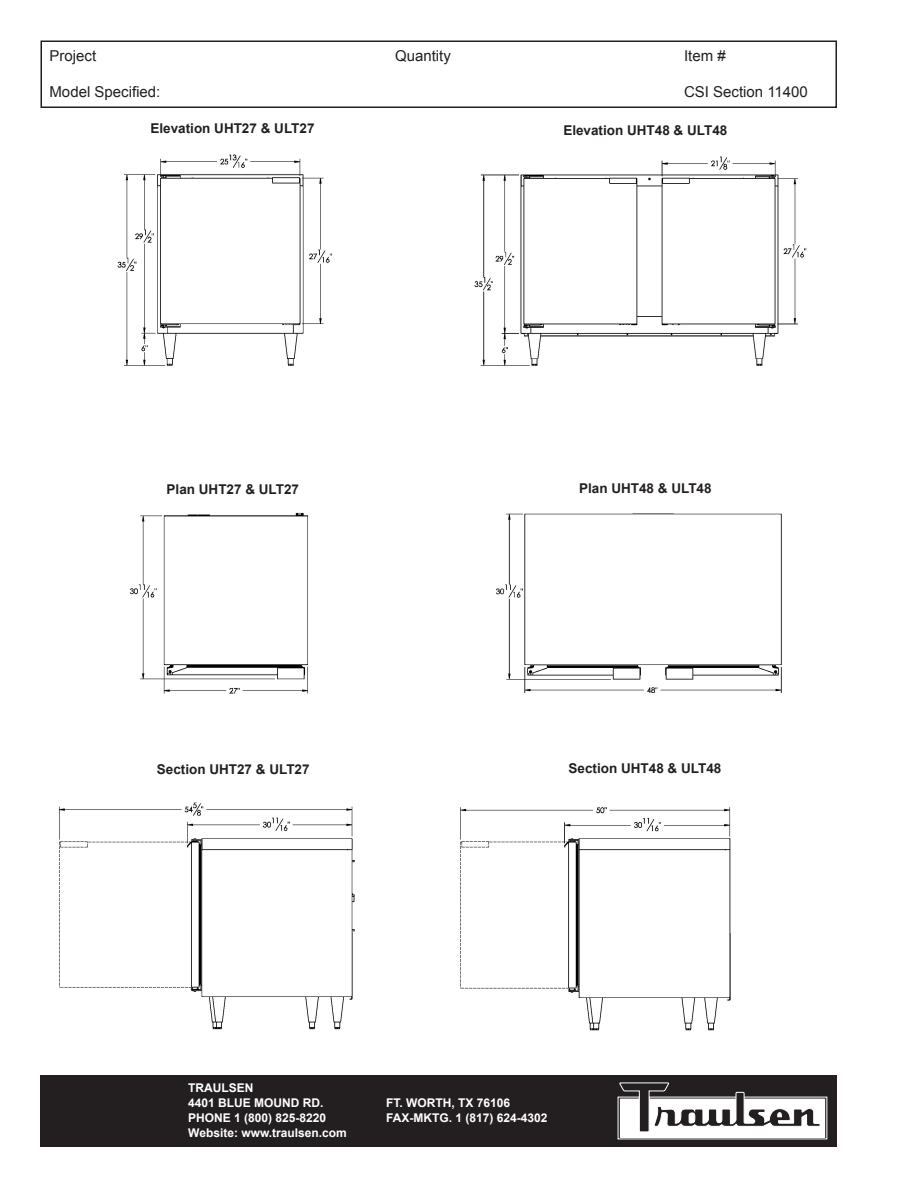
<style>
.page{position:relative;width:918px;height:1188px;background:#fff}
.page>*{position:absolute;margin:0;border:0;box-sizing:border-box;transform-origin:0 0}
.t1{font:15px "Arial";color:#231f20}
.Features_Accessories{font:700 13.5px "Arial";color:#231f20}
.t2{font:700 12px "Arial";color:#fff}
</style>
<div class="page">
<div style="left:40px;top:1076px;width:797px;height:72px;background:#231f20"></div>
<div style="left:40px;top:40px;width:797px;height:68px;border:2px solid #231f20"></div>
<svg style="left:618px;top:1083px;width:209px;height:56px"></svg>
<img style="left:59px;top:802px;width:296px;height:228px">
<img style="left:117px;top:154px;width:215px;height:212px">
<img style="left:129px;top:512px;width:179px;height:182px">
<img style="left:460px;top:807px;width:271px;height:224px">
<img style="left:496px;top:513px;width:286px;height:180px">
<img style="left:474px;top:156px;width:333px;height:210px">
<p class="t1" style="left:50px;top:47px;width:48px">Project</p>
<p class="t1" style="left:395px;top:47px;width:57px">Quantity</p>
<p class="t1" style="left:684px;top:47px;width:43px">Item #</p>
<p class="t1" style="left:50px;top:83px;width:112px">Model Specified:</p>
<p class="t1" style="left:684px;top:83px;width:125px">CSI Section 11400</p>
<p class="Features_Accessories" style="left:150px;top:121px;width:166px">Elevation UHT27 &amp; ULT27</p>
<p class="Features_Accessories" style="left:563px;top:122px;width:166px">Elevation UHT48 &amp; ULT48</p>
<p class="Features_Accessories" style="left:167px;top:481px;width:134px">Plan UHT27 &amp; ULT27</p>
<p class="Features_Accessories" style="left:157px;top:761px;width:154px">Section UHT27 &amp; ULT27</p>
<p class="Features_Accessories" style="left:579px;top:481px;width:134px">Plan UHT48 &amp; ULT48</p>
<p class="Features_Accessories" style="left:569px;top:760px;width:154px">Section UHT48 &amp; ULT48</p>
<p class="t2" style="left:188px;top:1081px;width:67px">TRAULSEN</p>
<p class="t2" style="left:188px;top:1096px;width:137px">4401 BLUE MOUND RD.</p>
<p class="t2" style="left:386px;top:1096px;width:126px">FT. WORTH, TX 76106</p>
<p class="t2" style="left:188px;top:1111px;width:140px">PHONE 1 (800) 825-8220</p>
<p class="t2" style="left:386px;top:1111px;width:163px">FAX-MKTG. 1 (817) 624-4302</p>
<p class="t2" style="left:188px;top:1126px;width:160px">Website: www.traulsen.com</p>
</div>
